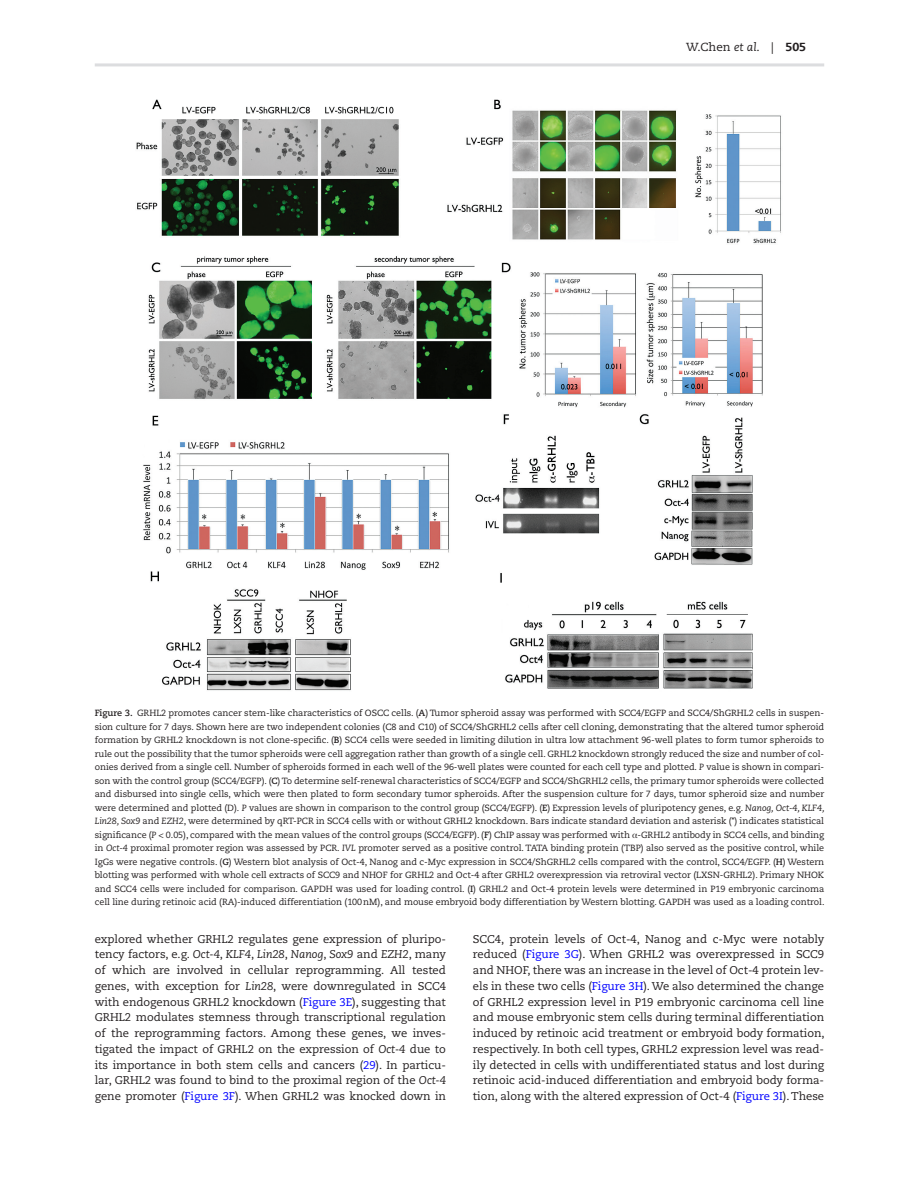
<style>
.page{position:relative;width:919px;height:1187px;background:#fff}
.page>*{position:absolute;margin:0;border:0;box-sizing:border-box;transform-origin:0 0}
.t1{font:11.7px "Caecilia LT Std";color:#231f20}
.t2{font:11.25px/15.8px "Caecilia LT Std";letter-spacing:-.005em;color:#231f20;text-align:justify}
.t3{font:9px/13.5px "Caecilia LT Std";letter-spacing:-.005em;color:#231f20;text-align:justify}
.s1{font-style:italic}
.s2{font-weight:800}
.s3{font-weight:700}
.s4{font-family:"Gandhari Unicode"}
.s5{color:#00f}
</style>
<div class="page">
<hr style="left:95px;top:63px;width:729px;height:3px;background:#dcdddf">
<img style="left:136px;top:99px;width:645px;height:592px">
<p class="t1" style="left:686px;top:41px;width:121px">W.Chen <span class="s1">et al</span>. | <span class="s2">505</span></p>
<p class="t3" style="left:95px;top:706px;width:731px"><span class="s3">Figure 3.</span> GRHL2 promotes cancer stem-like characteristics of OSCC cells. (<span class="s3">A</span>) Tumor spheroid assay was performed with SCC4/EGFP and SCC4/ShGRHL2 cells in suspen&shy;sion culture for 7 days. Shown here are two independent colonies (C8 and C10) of SCC4/ShGRHL2 cells after cell cloning, demonstrating that the altered tumor spheroid formation by GRHL2 knockdown is not clone-specific. (<span class="s3">B</span>) SCC4 cells were seeded in limiting dilution in ultra low attachment 96-well plates to form tumor spheroids to rule out the possibility that the tumor spheroids were cell aggregation rather than growth of a single cell. GRHL2 knockdown strongly reduced the size and number of col&shy;onies derived from a single cell. Number of spheroids formed in each well of the 96-well plates were counted for each cell type and plotted. <span class="s1">P</span> value is shown in compari&shy;son with the control group (SCC4/EGFP). (<span class="s3">C</span>) To determine self-renewal characteristics of SCC4/EGFP and SCC4/ShGRHL2 cells, the primary tumor spheroids were collected and disbursed into single cells, which were then plated to form secondary tumor spheroids. After the suspension culture for 7 days, tumor spheroid size and number were determined and plotted (D). <span class="s1">P</span> values are shown in comparison to the control group (SCC4/EGFP). (<span class="s3">E</span>) Expression levels of pluripotency genes, e.g. <span class="s1">Nanog, Oct-4, KLF4, Lin28, Sox9</span> and <span class="s1">EZH2</span>, were determined by qRT-PCR in SCC4 cells with or without GRHL2 knockdown. Bars indicate standard deviation and asterisk (*) indicates statistical significance (<span class="s1">P</span> &lt; 0.05), compared with the mean values of the control groups (SCC4/EGFP). (<span class="s3">F</span>) ChIP assay was performed with <span class="s4">α</span>-GRHL2 antibody in SCC4 cells, and binding in <span class="s1">Oct-4</span> proximal promoter region was assessed by PCR. <span class="s1">IVL</span> promoter served as a positive control. TATA binding protein (TBP) also served as the positive control, while IgGs were negative controls. (<span class="s3">G</span>) Western blot analysis of Oct-4, Nanog and c-Myc expression in SCC4/ShGRHL2 cells compared with the control, SCC4/EGFP. (<span class="s3">H</span>) Western blotting was performed with whole cell extracts of SCC9 and NHOF for GRHL2 and Oct-4 after GRHL2 overexpression via retroviral vector (LXSN-GRHL2). Primary NHOK and SCC4 cells were included for comparison. GAPDH was used for loading control. (<span class="s3">I</span>) GRHL2 and Oct-4 protein levels were determined in P19 embryonic carcinoma cell line during retinoic acid (RA)-induced differentiation (100nM), and mouse embryoid body differentiation by Western blotting. GAPDH was used as a loading control.</p>
<p class="t2" style="left:95px;top:930px;width:353px">explored whether GRHL2 regulates gene expression of pluripo&shy;tency factors, e.g. <span class="s1">Oct-4</span>, <span class="s1">KLF4</span>, <span class="s1">Lin28</span>, <span class="s1">Nanog</span>, <span class="s1">Sox9</span> and <span class="s1">EZH2</span>, many of which are involved in cellular reprogramming. All tested genes, with exception for <span class="s1">Lin28</span>, were downregulated in SCC4 with endogenous GRHL2 knockdown (<span class="s5">Figure 3E</span>), suggesting that GRHL2 modulates stemness through transcriptional regulation of the reprogramming factors. Among these genes, we inves&shy;tigated the impact of GRHL2 on the expression of <span class="s1">Oct-4</span> due to its importance in both stem cells and cancers (<span class="s5">29</span>). In particu&shy;lar, GRHL2 was found to bind to the proximal region of the <span class="s1">Oct-4 </span>gene promoter (<span class="s5">Figure 3F</span>). When GRHL2 was knocked down in</p>
<p class="t2" style="left:473px;top:930px;width:353px">SCC4, protein levels of Oct-4, Nanog and c-Myc were notably reduced (<span class="s5">Figure 3G</span>). When GRHL2 was overexpressed in SCC9 and NHOF, there was an increase in the level of Oct-4 protein lev&shy;els in these two cells (<span class="s5">Figure 3H</span>). We also determined the change of GRHL2 expression level in P19 embryonic carcinoma cell line and mouse embryonic stem cells during terminal differentiation induced by retinoic acid treatment or embryoid body formation, respectively. In both cell types, GRHL2 expression level was read&shy;ily detected in cells with undifferentiated status and lost during retinoic acid-induced differentiation and embryoid body forma&shy;tion, along with the altered expression of Oct-4 (<span class="s5">Figure 3I</span>). These</p>
</div>
